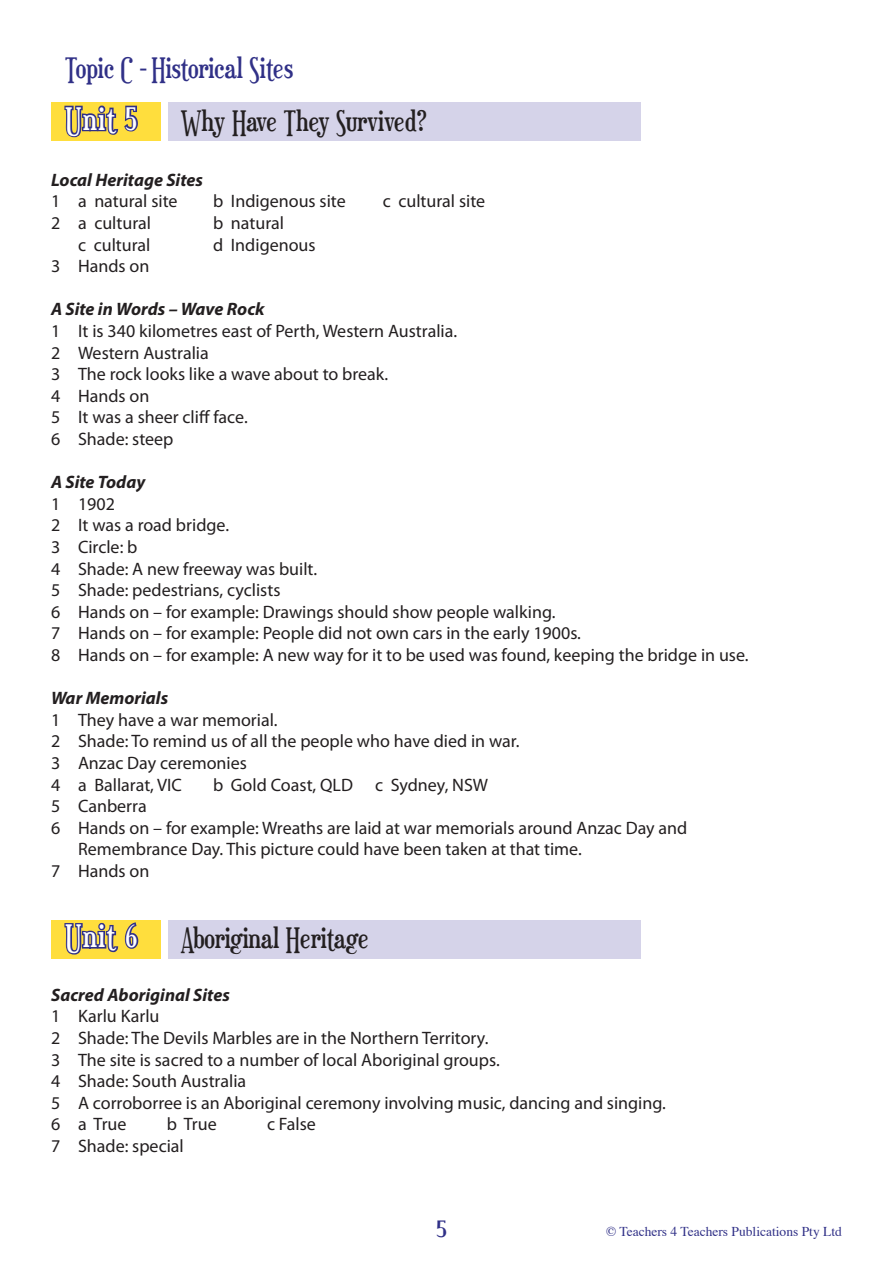
<style>
.page{position:relative;width:893px;height:1263px;background:#fff}
.page>*{position:absolute;margin:0;border:0;box-sizing:border-box;transform-origin:0 0}
.t1{font:33px "Euphorigenic";letter-spacing:.05em;color:#fff}
.t2{font:30px "Euphorigenic";color:#231f20}
.t3{font:30px "Euphorigenic";color:#303087}
.t4{font:24px "Euphorigenic";color:#303087;scale:1.25 1}
.t5{font:18px "Myriad Pro";color:#231f20}
.t6{font:italic 700 18px "Myriad Pro";color:#231f20}
.t7{font:13.5px "Times";color:#303087}
</style>
<div class="page">
<div style="left:51px;top:920px;width:109px;height:38px;background:#ffde3d"></div>
<div style="left:169px;top:920px;width:472px;height:38px;background:#d5d3e9"></div>
<div style="left:51px;top:103px;width:109px;height:38px;background:#ffde3d"></div>
<div style="left:169px;top:103px;width:472px;height:38px;background:#d5d3e9"></div>
<svg style="left:64px;top:922px;width:75px;height:33px"></svg>
<svg style="left:64px;top:105px;width:74px;height:33px"></svg>
<p class="t3" style="left:65px;top:53px;width:229px">Topic C - Historical Sites</p>
<p class="t1" style="left:65px;top:102px;width:73px">Unit 5</p>
<p class="t2" style="left:181px;top:106px;width:248px">Why Have They Survived?</p>
<p class="t6" style="left:51px;top:168px;width:154px">Local Heritage Sites</p>
<p class="t5" style="left:51px;top:190px;width:128px">1 a natural site</p>
<p class="t5" style="left:213px;top:190px;width:134px">b Indigenous site</p>
<p class="t5" style="left:383px;top:190px;width:104px">c cultural site</p>
<p class="t5" style="left:51px;top:212px;width:102px">2 a cultural</p>
<p class="t5" style="left:213px;top:212px;width:73px">b natural</p>
<p class="t5" style="left:78px;top:233px;width:74px">c cultural</p>
<p class="t5" style="left:213px;top:233px;width:104px">d Indigenous</p>
<p class="t5" style="left:51px;top:255px;width:100px">3 Hands on</p>
<p class="t6" style="left:51px;top:298px;width:215px">A Site in Words – Wave Rock</p>
<p class="t5" style="left:51px;top:320px;width:408px">1 It is 340 kilometres east of Perth, Western Australia.</p>
<p class="t5" style="left:51px;top:341px;width:159px">2 Western Australia</p>
<p class="t5" style="left:51px;top:363px;width:339px">3 The rock looks like a wave about to break.</p>
<p class="t5" style="left:51px;top:385px;width:100px">4 Hands on</p>
<p class="t5" style="left:51px;top:406px;width:198px">5 It was a sheer cliff face.</p>
<p class="t5" style="left:51px;top:428px;width:124px">6 Shade: steep</p>
<p class="t6" style="left:51px;top:470px;width:96px">A Site Today</p>
<p class="t5" style="left:51px;top:493px;width:65px">1 1902</p>
<p class="t5" style="left:51px;top:514px;width:180px">2 It was a road bridge.</p>
<p class="t5" style="left:51px;top:536px;width:88px">3 Circle: b</p>
<p class="t5" style="left:51px;top:557px;width:268px">4 Shade: A new freeway was built.</p>
<p class="t5" style="left:51px;top:579px;width:231px">5 Shade: pedestrians, cyclists</p>
<p class="t5" style="left:51px;top:601px;width:506px">6 Hands on – for example: Drawings should show people walking.</p>
<p class="t5" style="left:51px;top:622px;width:531px">7 Hands on – for example: People did not own cars in the early 1900s.</p>
<p class="t5" style="left:51px;top:644px;width:699px">8 Hands on – for example: A new way for it to be used was found, keeping the bridge in use.</p>
<p class="t6" style="left:51px;top:686px;width:119px">War Memorials</p>
<p class="t5" style="left:51px;top:709px;width:228px">1 They have a war memorial.</p>
<p class="t5" style="left:51px;top:730px;width:470px">2 Shade: To remind us of all the people who have died in war.</p>
<p class="t5" style="left:51px;top:752px;width:197px">3 Anzac Day ceremonies</p>
<p class="t5" style="left:51px;top:773px;width:132px">4 a Ballarat, VIC</p>
<p class="t5" style="left:213px;top:773px;width:277px">b Gold Coast, QLD c Sydney, NSW</p>
<p class="t5" style="left:51px;top:795px;width:97px">5 Canberra</p>
<p class="t5" style="left:51px;top:817px;width:638px">6 Hands on – for example: Wreaths are laid at war memorials around Anzac Day and</p>
<p class="t5" style="left:78px;top:838px;width:505px">Remembrance Day. This picture could have been taken at that time.</p>
<p class="t5" style="left:51px;top:860px;width:100px">7 Hands on</p>
<p class="t1" style="left:65px;top:920px;width:74px">Unit 6</p>
<p class="t2" style="left:181px;top:924px;width:190px">Aboriginal Heritage</p>
<p class="t6" style="left:51px;top:983px;width:180px">Sacred Aboriginal Sites</p>
<p class="t5" style="left:51px;top:1005px;width:110px">1 Karlu Karlu</p>
<p class="t5" style="left:51px;top:1027px;width:439px">2 Shade: The Devils Marbles are in the Northern Territory.</p>
<p class="t5" style="left:51px;top:1048px;width:450px">3 The site is sacred to a number of local Aboriginal groups.</p>
<p class="t5" style="left:51px;top:1070px;width:197px">4 Shade: South Australia</p>
<p class="t5" style="left:51px;top:1091px;width:616px">5 A corroborree is an Aboriginal ceremony involving music, dancing and singing.</p>
<p class="t5" style="left:51px;top:1113px;width:77px">6 a True</p>
<p class="t5" style="left:167px;top:1113px;width:52px">b True</p>
<p class="t5" style="left:267px;top:1113px;width:50px">c False</p>
<p class="t5" style="left:51px;top:1135px;width:134px">7 Shade: special</p>
<h3 class="t4" style="left:436px;top:1217px;width:10px">5</h3>
<p class="t7" style="left:606px;top:1218px;width:237px">© Teachers 4 Teachers Publications Pty Ltd</p>
</div>
